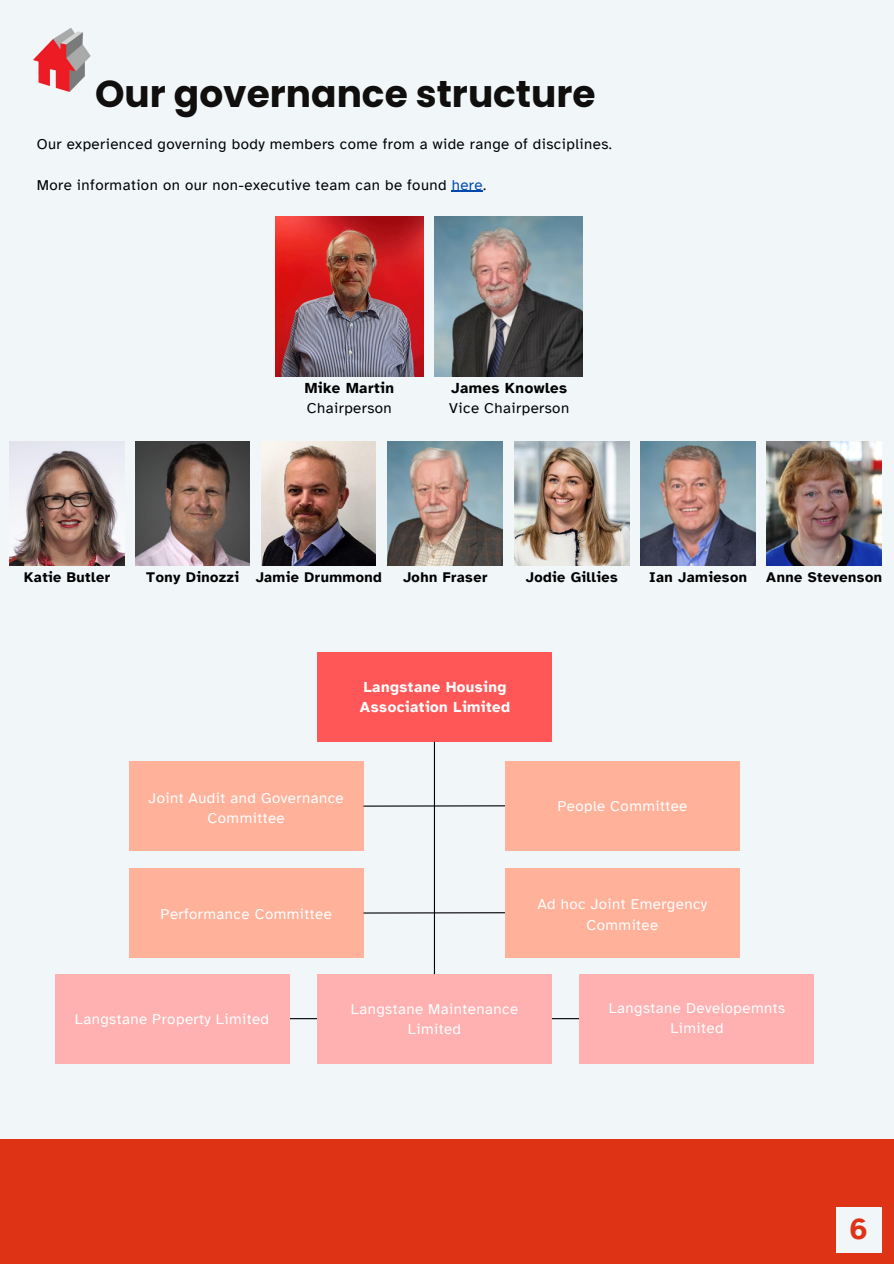
<style>
.page{position:relative;width:894px;height:1264px;background:#fff}
.page>*{position:absolute;margin:0;border:0;box-sizing:border-box;transform-origin:0 0}
.t1{font:700 37.5px "Poppins";color:#100f0d}
.t2{font:700 30px "Atkinson Hyperlegible";color:#de3314}
.t3{font:15px/20.2px "Atkinson Hyperlegible";letter-spacing:.03em;color:#fff;text-align:center}
.t4{font:15px "Atkinson Hyperlegible";letter-spacing:.03em;color:#000}
.t5{font:700 15px/20.2px "Atkinson Hyperlegible";letter-spacing:.03em;color:#fff}
.t6{font:700 15px "Atkinson Hyperlegible";letter-spacing:.03em;color:#000}
.t7{font:700 14.4px "Atkinson Hyperlegible";letter-spacing:.03em;color:#000}
.s1{color:#004aad}
</style>
<div class="page">
<div style="left:0;top:0;width:893px;height:1263px;background:#f1f6f9"></div>
<img style="left:33px;top:28px;width:58px;height:64px">
<div style="left:0;top:1139px;width:893px;height:124px;background:#de3314"></div>
<div style="left:835px;top:1206px;width:45px;height:45px;background:#f1f6f9"></div>
<img style="left:275px;top:216px;width:148px;height:160px">
<img style="left:434px;top:216px;width:148px;height:160px">
<img style="left:9px;top:442px;width:115px;height:123px">
<img style="left:135px;top:442px;width:115px;height:123px">
<img style="left:261px;top:442px;width:115px;height:123px">
<img style="left:514px;top:442px;width:115px;height:123px">
<img style="left:640px;top:442px;width:115px;height:123px">
<img style="left:766px;top:442px;width:115px;height:123px">
<div style="left:317px;top:652px;width:234px;height:89px;background:#ff5757"></div>
<div style="left:129px;top:761px;width:234px;height:89px;background:#ffb19a"></div>
<div style="left:505px;top:761px;width:234px;height:89px;background:#ffb19a"></div>
<div style="left:129px;top:868px;width:234px;height:89px;background:#ffb19a"></div>
<div style="left:505px;top:868px;width:234px;height:89px;background:#ffb19a"></div>
<hr style="left:289px;top:1018px;width:290px;height:1px;background:#000">
<div style="left:55px;top:974px;width:234px;height:89px;background:#ffb0b0"></div>
<div style="left:317px;top:974px;width:234px;height:89px;background:#ffb0b0"></div>
<div style="left:579px;top:974px;width:235px;height:89px;background:#ffb0b0"></div>
<hr style="left:434px;top:741px;width:1px;height:233px;background:#000">
<hr style="left:363px;top:805px;width:142px;height:1px;background:#000">
<hr style="left:363px;top:912px;width:142px;height:1px;background:#000">
<img style="left:388px;top:442px;width:114px;height:123px">
<hr style="left:451px;top:191px;width:32px;height:1px;background:#004aad">
<p class="t1" style="left:95px;top:67px;width:502px">Our governance structure</p>
<p class="t4" style="left:37px;top:135px;width:576px">Our experienced governing body members come from a wide range of disciplines.</p>
<p class="t4" style="left:37px;top:175px;width:451px">More information on our non-executive team can be found <span class="s1">here</span>.</p>
<p class="t6" style="left:304px;top:379px;width:91px">Mike Martin</p>
<p class="t4" style="left:307px;top:399px;width:86px">Chairperson</p>
<p class="t6" style="left:451px;top:379px;width:117px">James Knowles</p>
<p class="t4" style="left:449px;top:399px;width:121px">Vice Chairperson</p>
<p class="t7" style="left:24px;top:568px;width:88px">Katie Butler</p>
<p class="t7" style="left:146px;top:568px;width:94px">Tony Dinozzi</p>
<p class="t7" style="left:256px;top:568px;width:127px">Jamie Drummond</p>
<p class="t7" style="left:525px;top:568px;width:93px">Jodie Gillies</p>
<p class="t7" style="left:648px;top:568px;width:99px">Ian Jamieson</p>
<p class="t7" style="left:766px;top:568px;width:117px">Anne Stevenson</p>
<p class="t7" style="left:403px;top:568px;width:86px">John Fraser</p>
<p class="t5" style="left:360px;top:676px;width:152px">Langstane Housing<br>Association Limited</p>
<p class="t3" style="left:148px;top:787px;width:196px">Joint Audit and Governance<br>Committee</p>
<p class="t3" style="left:557px;top:796px;width:131px">People Committee</p>
<p class="t3" style="left:160px;top:903px;width:173px">Performance Committee</p>
<p class="t3" style="left:537px;top:894px;width:171px">Ad hoc Joint Emergency<br>Commitee</p>
<p class="t3" style="left:75px;top:1009px;width:196px">Langstane Property Limited</p>
<p class="t3" style="left:351px;top:999px;width:169px">Langstane Maintenance<br>Limited</p>
<p class="t3" style="left:608px;top:997px;width:178px">Langstane Developemnts<br>Limited</p>
<h1 class="t2" style="left:849px;top:1210px;width:20px">6</h1>
</div>
